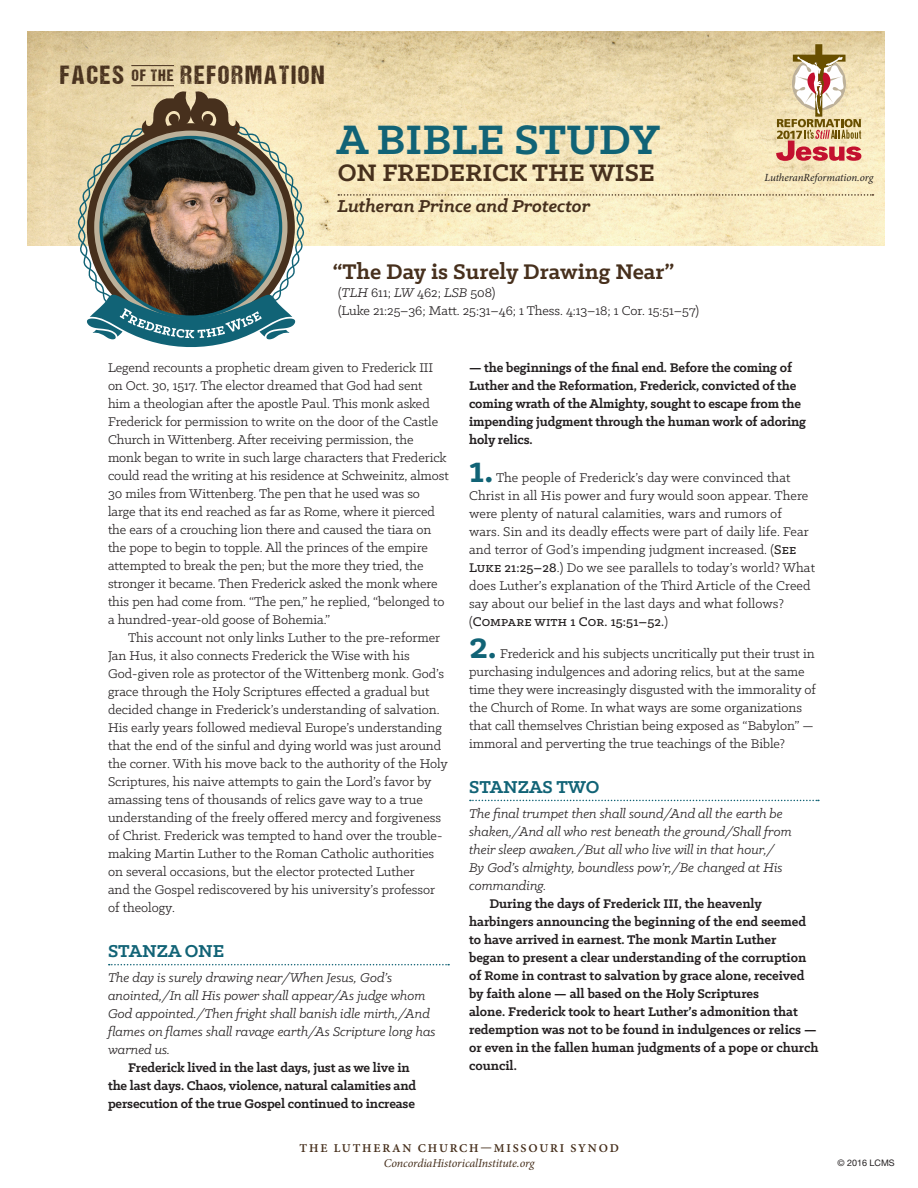
<style>
.page{position:relative;width:918px;height:1188px;background:#fff}
.page>*{position:absolute;margin:0;border:0;box-sizing:border-box;transform-origin:0 0}
.body{font:700 46.5px "Klinic Slab";color:#116376}
.number_para{font:700 40.5px "Klinic Slab";color:#116376}
.body-2{font:700 27px "Klinic Slab";color:#47301d}
.t1{font:26.4px "DCC Ash";letter-spacing:.08em;color:#47301d}
.body-3{font:700 24px "Klinic Slab";color:#47301d}
.body-4{font:italic 700 19.5px "Klinic Slab";color:#47301d}
.subhead{font:700 19.5px "Klinic Slab";color:#116376}
.text{font:14.25px/18px "Klinic Slab";letter-spacing:-.005em;color:#231f20}
.number_para-2{font:14.25px/18px "Klinic Slab";color:#231f20}
.text-2{font:700 14.25px/18px "Klinic Slab";color:#231f20}
.text_no_indent{font:italic 14.25px/18px "Klinic Slab";color:#231f20}
.number_para-3{font:700 14.25px/18px "Klinic Slab";letter-spacing:-.01em;color:#231f20}
.t2{font:italic 12px "Minion Pro";letter-spacing:-.01em;color:#47301d}
.t3{font:12px "Minion Pro Semibold Capt";letter-spacing:.15em;color:#47301d}
.t4{font:italic 10.95px "Minion Pro";letter-spacing:-.01em;color:#231f20}
.text-3{font:9px "Helvetica Neue LT Std";color:#231f20}
.s1{font-size:16.5px}
.s2{font-style:italic}
.s3{font-weight:500}
</style>
<div class="page">
<img style="left:27px;top:31px;width:858px;height:214px">
<svg style="left:338px;top:194px;width:535px;height:2px"></svg>
<svg style="left:776px;top:44px;width:85px;height:117px;background:#d7b594"></svg>
<hr style="left:131px;top:65px;width:43px;height:1px;background:#47301d">
<hr style="left:131px;top:85px;width:43px;height:1px;background:#47301d">
<svg style="left:109px;top:964px;width:340px;height:1px"></svg>
<svg style="left:470px;top:800px;width:349px;height:1px"></svg>
<svg style="left:76px;top:125px;width:230px;height:198px"></svg>
<img style="left:87px;top:90px;width:208px;height:257px">
<p class="t1" style="left:60px;top:60px;width:266px">FACES <span class="s1">OF THE</span> REFORMATION</p>
<p class="body" style="left:336px;top:109px;width:325px">A BIBLE STUDY</p>
<p class="body-2" style="left:338px;top:155px;width:319px">ON FREDERICK THE WISE</p>
<p class="body-4" style="left:337px;top:193px;width:255px">Lutheran Prince and Protector</p>
<p class="body-3" style="left:333px;top:256px;width:343px">“The Day is Surely Drawing Near”</p>
<p class="text" style="left:338px;top:283px;width:159px">(<span class="s2">TLH</span> 611; <span class="s2">LW</span> 462; <span class="s2">LSB</span> 508)</p>
<p class="text" style="left:338px;top:301px;width:362px">(Luke 21:25–36; Matt. 25:31–46; 1 Thess. 4:13–18; 1 Cor. 15:51–57)</p>
<p class="t4" style="left:764px;top:170px;width:110px">LutheranReformation.org</p>
<p class="text" style="left:108px;top:358px;width:342px">Legend recounts a prophetic dream given to Frederick III on Oct. 30, 1517. The elector dreamed that God had sent<br>him a theologian after the apostle Paul. This monk asked Frederick for permission to write on the door of the Castle Church in Wittenberg. After receiving permission, the monk began to write in such large characters that Frederick could read the writing at his residence at Schweinitz, almost 30 miles from Wittenberg. The pen that he used was so large that its end reached as far as Rome, where it pierced the ears of a crouching lion there and caused the tiara on the pope to begin to topple. All the princes of the empire attempted to break the pen; but the more they tried, the stronger it became. Then Frederick asked the monk where this pen had come from. “The pen,” he replied, “belonged to a hundred-year-old goose of Bohemia.”</p>
<p class="text" style="left:108px;top:628px;width:341px;text-indent:20px">This account not only links Luther to the pre-reformer Jan Hus, it also connects Frederick the Wise with his God-given role as protector of the Wittenberg monk. God’s grace through the Holy Scriptures effected a gradual but decided change in Frederick’s understanding of salvation.<br>His early years followed medieval Europe’s understanding that the end of the sinful and dying world was just around the corner. With his move back to the authority of the Holy Scriptures, his naive attempts to gain the Lord’s favor by amassing tens of thousands of relics gave way to a true understanding of the freely offered mercy and forgiveness of Christ. Frederick was tempted to hand over the trouble&shy;making Martin Luther to the Roman Catholic authorities on several occasions, but the elector protected Luther<br>and the Gospel rediscovered by his university’s professor of theology.</p>
<p class="subhead" style="left:108px;top:938px;width:118px">STANZA ONE</p>
<p class="text_no_indent" style="left:108px;top:968px;width:329px">The day is surely drawing near/When Jesus, God’s anointed,/In all His power shall appear/As judge whom God appointed./Then fright shall banish idle mirth,/And flames on flames shall ravage earth/As Scripture long has warned us.</p>
<p class="number_para-3" style="left:108px;top:1058px;width:310px;text-indent:20px">Frederick lived in the last days, just as we live in the last days. Chaos, violence, natural calamities and persecution of the true Gospel continued to increase</p>
<p class="number_para-3" style="left:469px;top:358px;width:339px">— the beginnings of the final end. Before the coming of Luther and the Reformation, Frederick, convicted of the coming wrath of the Almighty, sought to escape from the impending judgment through the human work of adoring holy relics.</p>
<p class="number_para" style="left:469px;top:443px;width:26px">1.</p>
<p class="number_para-2" style="left:469px;top:469px;width:347px;text-indent:27px">The people of Frederick’s day were convinced that Christ in all His power and fury would soon appear. There were plenty of natural calamities, wars and rumors of wars. Sin and its deadly effects were part of daily life. Fear and terror of God’s impending judgment increased. (<span class="s3">See Luke 21:25–28</span>.) Do we see parallels to today’s world? What does Luther’s explanation of the Third Article of the Creed say about our belief in the last days and what follows? (<span class="s3">Compare with 1 Cor. 15:51–52.</span>)</p>
<p class="number_para" style="left:469px;top:619px;width:29px">2.</p>
<p class="number_para-2" style="left:469px;top:644px;width:348px;text-indent:31px">Frederick and his subjects uncritically put their trust in purchasing indulgences and adoring relics, but at the same time they were increasingly disgusted with the immorality of the Church of Rome. In what ways are some organizations that call themselves Christian being exposed as “Babylon” — immoral and perverting the true teachings of the Bible?</p>
<p class="subhead" style="left:469px;top:774px;width:132px">STANZAS TWO</p>
<p class="text_no_indent" style="left:469px;top:804px;width:324px">The final trumpet then shall sound/And all the earth be shaken,/And all who rest beneath the ground/Shall from their sleep awaken./But all who live will in that hour,/ By God’s almighty, boundless pow’r,/Be changed at His commanding.</p>
<p class="text-2" style="left:469px;top:894px;width:351px;text-indent:20px">During the days of Frederick III, the heavenly harbingers announcing the beginning of the end seemed to have arrived in earnest. The monk Martin Luther<br>began to present a clear understanding of the corruption of Rome in contrast to salvation by grace alone, received by faith alone — all based on the Holy Scriptures<br>alone. Frederick took to heart Luther’s admonition that redemption was not to be found in indulgences or relics — or even in the fallen human judgments of a pope or church council.</p>
<p class="t3" style="left:300px;top:1140px;width:321px">THE LUTHERAN CHURCH—MISSOURI SYNOD</p>
<p class="t2" style="left:384px;top:1155px;width:152px">ConcordiaHistoricalInstitute.org</p>
<p class="text-3" style="left:838px;top:1157px;width:59px">© 2016 LCMS</p>
</div>
